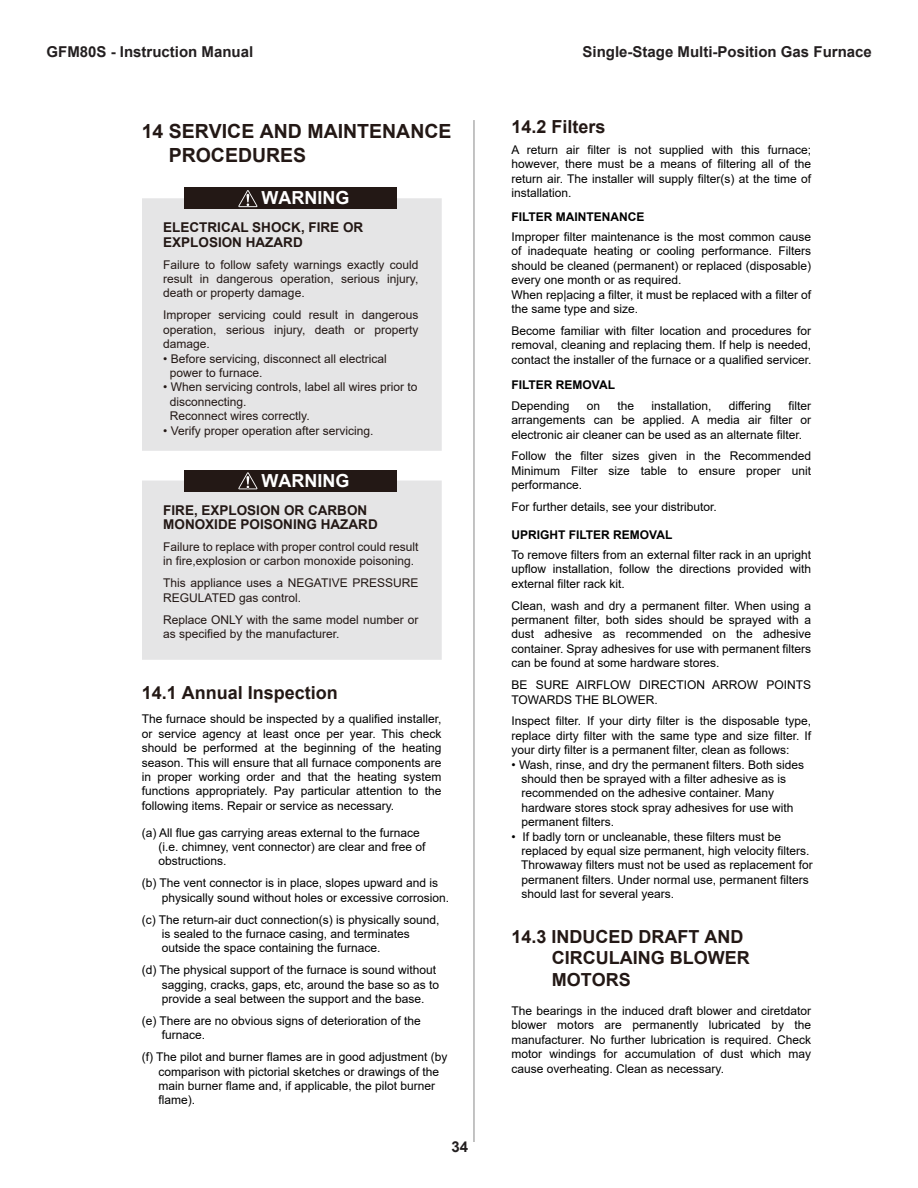
<style>
.page{position:relative;width:918px;height:1188px;background:#fff}
.page>*{position:absolute;margin:0;border:0;box-sizing:border-box;transform-origin:0 0}
.t1{font:700 19.5px/23.4px "Arial";color:#231815}
.t2{font:700 18px/21.6px "Arial";color:#231815}
.t3{font:700 18px "Arial";color:#fff}
.t4{font:700 15px "Arial";color:#231f20}
.t5{font:700 13.5px/14.4px "Arial";color:#231815}
.t6{font:12px/14.4px "Arial";color:#000}
.t7{font:12px/14.4px "Arial";color:#231815}
.t8{font:700 12px "Arial";color:#000}
</style>
<div class="page">
<hr style="left:474px;top:120px;width:1px;height:1022px;background:#888">
<div style="left:142px;top:198px;width:300px;height:253px;background:#e5e5e6"></div>
<div style="left:185px;top:188px;width:212px;height:21px;background:#231815"></div>
<svg style="left:238px;top:190px;width:19px;height:17px"></svg>
<div style="left:142px;top:481px;width:300px;height:179px;background:#e5e5e6"></div>
<div style="left:185px;top:470px;width:212px;height:21px;background:#231815"></div>
<svg style="left:238px;top:472px;width:19px;height:17px"></svg>
<p class="t4" style="left:46px;top:42px;width:208px">GFM80S - Instruction Manual</p>
<p class="t4" style="left:583px;top:42px;width:291px">Single-Stage Multi-Position Gas Furnace</p>
<p class="t1" style="left:169px;top:120px;width:284px;text-indent:-27px">14 SERVICE AND MAINTENANCE<br>PROCEDURES</p>
<p class="t3" style="left:261px;top:185px;width:89px">WARNING</p>
<p class="t5" style="left:163px;top:221px;width:202px">ELECTRICAL SHOCK, FIRE OR<br>EXPLOSION HAZARD</p>
<p class="t7" style="left:163px;top:257px;width:257px;text-align:justify">Failure to follow safety warnings exactly could result in dangerous operation, serious injury, death or property damage.</p>
<p class="t7" style="left:163px;top:308px;width:257px;text-align:justify">Improper servicing could result in dangerous operation, serious injury, death or property damage.</p>
<p class="t7" style="left:170px;top:351px;width:218px;text-indent:-7px">• Before servicing, disconnect all electrical power to furnace.</p>
<p class="t7" style="left:170px;top:380px;width:249px;text-indent:-7px">• When servicing controls, label all wires prior to disconnecting.<br>Reconnect wires correctly.</p>
<p class="t7" style="left:163px;top:423px;width:212px">• Verify proper operation after servicing.</p>
<p class="t3" style="left:261px;top:468px;width:89px">WARNING</p>
<p class="t5" style="left:163px;top:503px;width:216px">FIRE, EXPLOSION OR CARBON<br>MONOXIDE POISONING HAZARD</p>
<p class="t7" style="left:163px;top:539px;width:257px">Failure to replace with proper control could result in fire,explosion or carbon monoxide poisoning.</p>
<p class="t7" style="left:163px;top:576px;width:257px">This appliance uses a NEGATIVE PRESSURE<br>REGULATED gas control.</p>
<p class="t7" style="left:163px;top:612px;width:257px">Replace ONLY with the same model number or as specified by the manufacturer.</p>
<p class="t2" style="left:142px;top:682px;width:198px">14.1 Annual Inspection</p>
<p class="t6" style="left:142px;top:712px;width:301px;text-align:justify">The furnace should be inspected by a qualified installer, or service agency at least once per year. This check should be performed at the beginning of the heating season. This will ensure that all furnace components are in proper working order and that the heating system functions appropriately. Pay particular attention to the</p>
<p class="t6" style="left:142px;top:798px;width:254px">following items. Repair or service as necessary.</p>
<p class="t6" style="left:142px;top:825px;width:280px">(a) All flue gas carrying areas external to the furnace</p>
<p class="t6" style="left:158px;top:840px;width:269px">(i.e. chimney, vent connector) are clear and free of obstructions.</p>
<p class="t6" style="left:162px;top:876px;width:289px;text-indent:-20px">(b) The vent connector is in place, slopes upward and is physically sound without holes or excessive corrosion.</p>
<p class="t6" style="left:162px;top:912px;width:279px;text-indent:-20px">(c) The return-air duct connection(s) is physically sound, is sealed to the furnace casing, and terminates outside the space containing the furnace.</p>
<p class="t6" style="left:162px;top:963px;width:279px;text-indent:-20px">(d) The physical support of the furnace is sound without sagging, cracks, gaps, etc, around the base so as to provide a seal between the support and the base.</p>
<p class="t6" style="left:162px;top:1014px;width:261px;text-indent:-20px">(e) There are no obvious signs of deterioration of the furnace.</p>
<p class="t6" style="left:158px;top:1050px;width:291px;text-indent:-17px">(f) The pilot and burner flames are in good adjustment (by comparison with pictorial sketches or drawings of the main burner flame and, if applicable, the pilot burner flame).</p>
<p class="t4" style="left:451px;top:1137px;width:18px">34</p>
<p class="t2" style="left:511px;top:116px;width:96px">14.2 Filters</p>
<p class="t6" style="left:511px;top:143px;width:301px">A return air filter is not supplied with this furnace;</p>
<p class="t6" style="left:511px;top:157px;width:301px;text-align:justify">however, there must be a means of filtering all of the return air. The installer will supply filter(s) at the time of installation.</p>
<p class="t8" style="left:511px;top:208px;width:135px">FILTER MAINTENANCE</p>
<p class="t6" style="left:511px;top:230px;width:301px">Improper filter maintenance is the most common cause</p>
<p class="t6" style="left:511px;top:244px;width:301px">of inadequate heating or cooling performance. Filters should be cleaned (permanent) or replaced (disposable) every one month or as required.<br>When rep|acing a filter, it must be replaced with a filter of the same type and size.</p>
<p class="t6" style="left:511px;top:324px;width:301px">Become familiar with filter location and procedures for</p>
<p class="t6" style="left:511px;top:338px;width:301px">removal, cleaning and replacing them. If help is needed,</p>
<p class="t6" style="left:511px;top:352px;width:302px">contact the installer of the furnace or a qualified servicer.</p>
<p class="t8" style="left:511px;top:377px;width:105px">FILTER REMOVAL</p>
<p class="t6" style="left:511px;top:398px;width:60px">Depending</p>
<p class="t6" style="left:587px;top:398px;width:15px">on</p>
<p class="t6" style="left:617px;top:398px;width:18px">the</p>
<p class="t6" style="left:651px;top:398px;width:62px">installation,</p>
<p class="t6" style="left:729px;top:398px;width:44px">differing</p>
<p class="t6" style="left:511px;top:398px;width:301px;text-align:justify;text-indent:277px">filter arrangements can be applied. A media air filter or electronic air cleaner can be used as an alternate filter.</p>
<p class="t6" style="left:511px;top:449px;width:301px">Follow the filter sizes given in the Recommended</p>
<p class="t6" style="left:511px;top:463px;width:301px">Minimum Filter size table to ensure proper unit performance.</p>
<p class="t6" style="left:511px;top:500px;width:207px">For further details, see your distributor.</p>
<p class="t8" style="left:511px;top:526px;width:162px">UPRIGHT FILTER REMOVAL</p>
<p class="t6" style="left:511px;top:547px;width:301px;text-align:justify">To remove filters from an external filter rack in an upright upflow installation, follow the directions provided with external filter rack kit.</p>
<p class="t6" style="left:511px;top:598px;width:301px;text-align:justify">Clean, wash and dry a permanent filter. When using a permanent filter, both sides should be sprayed with a dust adhesive as recommended on the adhesive container. Spray adhesives for use with permanent filters can be found at some hardware stores.</p>
<p class="t6" style="left:511px;top:678px;width:301px">BE SURE AIRFLOW DIRECTION ARROW POINTS<br>TOWARDS THE BLOWER.</p>
<p class="t6" style="left:511px;top:714px;width:301px">Inspect filter. If your dirty filter is the disposable type, replace dirty filter with the same type and size filter. If</p>
<p class="t6" style="left:511px;top:743px;width:280px">your dirty filter is a permanent filter, clean as follows:</p>
<p class="t6" style="left:511px;top:757px;width:294px">• Wash, rinse, and dry the permanent filters. Both sides</p>
<p class="t6" style="left:522px;top:772px;width:274px">should then be sprayed with a filter adhesive as is recommended on the adhesive container. Many hardware stores stock spray adhesives for use with permanent filters.</p>
<p class="t6" style="left:511px;top:829px;width:271px">• If badly torn or uncleanable, these filters must be</p>
<p class="t6" style="left:521px;top:844px;width:293px">replaced by equal size permanent, high velocity filters.<br>Throwaway filters must not be used as replacement for permanent filters. Under normal use, permanent filters should last for several years.</p>
<p class="t2" style="left:552px;top:926px;width:199px;text-indent:-40px">14.3 INDUCED DRAFT AND<br>CIRCULAING BLOWER<br>MOTORS</p>
<p class="t6" style="left:511px;top:1003px;width:301px">The bearings in the induced draft blower and ciretdator blower motors are permanently lubricated by the</p>
<p class="t6" style="left:511px;top:1032px;width:301px">manufacturer. No further lubrication is required. Check</p>
<p class="t6" style="left:511px;top:1047px;width:301px">motor windings for accumulation of dust which may cause overheating. Clean as necessary.</p>
</div>
